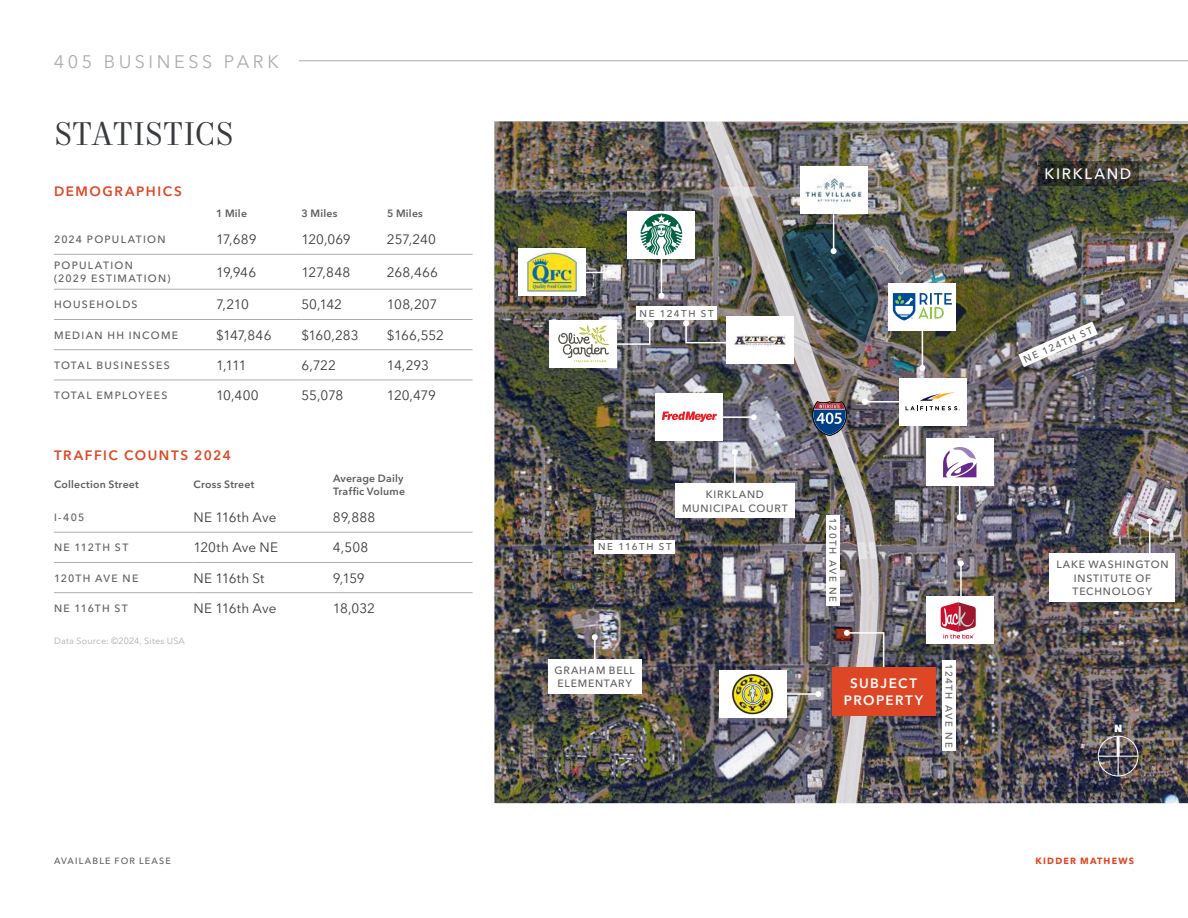
<style>
.page{position:relative;width:1188px;height:918px;background:#fff}
.page>*{position:absolute;margin:0;border:0;box-sizing:border-box;transform-origin:0 0}
.t1{font:33px "Mort Modern 08";letter-spacing:-.01em;color:#383b3d}
.t2{font:18px "Avenir Next LT Pro";letter-spacing:.195em;color:#afabac}
.t3{font:500 15px "Avenir Next LT Pro";letter-spacing:.11em;color:#fff}
.t4{font:13.5px "Avenir Next LT Pro";letter-spacing:-.005em;color:#383b3d}
.t5{font:600 13.5px "Avenir Next LT Pro";letter-spacing:.115em;color:#de4726}
.t6{font:600 13.5px/16.5px "Avenir Next LT Pro";letter-spacing:.105em;color:#fff;text-align:center}
.t7{font:500 10.5px/13.5px "Avenir Next LT Pro";letter-spacing:.075em;color:#5f5d5e;text-align:center}
.t8{font:600 10.5px/13.5px "Avenir Next LT Pro";letter-spacing:.025em;color:#5f5d5e}
.t9{font:500 10.5px "Avenir Next LT Pro";letter-spacing:.105em;color:#5f5d5e}
.t10{font:500 10.5px/13.5px "Avenir Next LT Pro";letter-spacing:.125em;color:#5f5d5e}
.t11{font:800 10.35px "Avenir Next LT Pro";color:#fff}
.t12{font:500 9.75px "Avenir Next LT Pro";letter-spacing:.16em;color:#5f5d5e}
.t13{font:9px "Avenir Next LT Pro";letter-spacing:.025em;color:#afabac}
.t14{font:500 9px "Avenir Next LT Pro";letter-spacing:.13em;color:#5f5d5e}
.t15{font:700 9px "Avenir Next LT Pro";letter-spacing:.13em;color:#de4726}
</style>
<div class="page">
<hr style="left:54px;top:254px;width:162px;height:1px;background:#afabac">
<hr style="left:216px;top:254px;width:86px;height:1px;background:#afabac">
<hr style="left:302px;top:254px;width:85px;height:1px;background:#afabac">
<hr style="left:387px;top:254px;width:85px;height:1px;background:#afabac">
<hr style="left:54px;top:289px;width:162px;height:1px;background:#afabac">
<hr style="left:216px;top:289px;width:86px;height:1px;background:#afabac">
<hr style="left:302px;top:289px;width:85px;height:1px;background:#afabac">
<hr style="left:387px;top:289px;width:85px;height:1px;background:#afabac">
<hr style="left:54px;top:319px;width:162px;height:1px;background:#afabac">
<hr style="left:216px;top:319px;width:86px;height:1px;background:#afabac">
<hr style="left:302px;top:319px;width:85px;height:1px;background:#afabac">
<hr style="left:387px;top:319px;width:85px;height:1px;background:#afabac">
<hr style="left:54px;top:349px;width:162px;height:1px;background:#afabac">
<hr style="left:216px;top:349px;width:86px;height:1px;background:#afabac">
<hr style="left:302px;top:349px;width:85px;height:1px;background:#afabac">
<hr style="left:387px;top:349px;width:85px;height:1px;background:#afabac">
<hr style="left:54px;top:380px;width:162px;height:1px;background:#afabac">
<hr style="left:216px;top:380px;width:86px;height:1px;background:#afabac">
<hr style="left:302px;top:380px;width:85px;height:1px;background:#afabac">
<hr style="left:387px;top:380px;width:85px;height:1px;background:#afabac">
<hr style="left:54px;top:532px;width:140px;height:1px;background:#afabac">
<hr style="left:54px;top:562px;width:140px;height:1px;background:#afabac">
<hr style="left:54px;top:592px;width:140px;height:1px;background:#afabac">
<hr style="left:194px;top:532px;width:139px;height:1px;background:#afabac">
<hr style="left:333px;top:532px;width:139px;height:1px;background:#afabac">
<hr style="left:194px;top:562px;width:139px;height:1px;background:#afabac">
<hr style="left:333px;top:562px;width:139px;height:1px;background:#afabac">
<hr style="left:194px;top:592px;width:139px;height:1px;background:#afabac">
<hr style="left:333px;top:592px;width:139px;height:1px;background:#afabac">
<img style="left:495px;top:122px;width:693px;height:681px">
<div style="left:1050px;top:554px;width:125px;height:48px;background:#fff"></div>
<svg style="left:1018px;top:322px;width:80px;height:45px"></svg>
<div style="left:595px;top:540px;width:80px;height:13px;background:#fff"></div>
<div style="left:636px;top:306px;width:81px;height:14px;background:#fff"></div>
<hr style="left:922px;top:330px;width:1px;height:38px;background:#fff">
<svg style="left:919px;top:365px;width:6px;height:6px"></svg>
<div style="left:889px;top:283px;width:67px;height:47px;background:#fff"></div>
<svg style="left:893px;top:293px;width:59px;height:28px"></svg>
<hr style="left:661px;top:258px;width:1px;height:38px;background:#fff">
<svg style="left:658px;top:293px;width:6px;height:6px"></svg>
<div style="left:628px;top:211px;width:67px;height:47px;background:#fff"></div>
<svg style="left:640px;top:213px;width:43px;height:43px"></svg>
<svg style="left:641px;top:214px;width:41px;height:41px"></svg>
<hr style="left:572px;top:272px;width:37px;height:1px;background:#fff">
<svg style="left:606px;top:269px;width:6px;height:6px"></svg>
<div style="left:518px;top:248px;width:68px;height:48px;background:#fff"></div>
<img style="left:527px;top:252px;width:51px;height:40px">
<div style="left:550px;top:320px;width:67px;height:47px;background:#fff"></div>
<svg style="left:558px;top:322px;width:95px;height:40px"></svg>
<svg style="left:683px;top:320px;width:19px;height:24px"></svg>
<div style="left:656px;top:393px;width:67px;height:47px;background:#fff"></div>
<svg style="left:662px;top:412px;width:40px;height:10px"></svg>
<div style="left:675px;top:483px;width:120px;height:35px;background:#fff"></div>
<div style="left:548px;top:659px;width:94px;height:35px;background:#fff"></div>
<hr style="left:594px;top:637px;width:2px;height:38px;background:#fff">
<svg style="left:592px;top:634px;width:6px;height:6px"></svg>
<hr style="left:960px;top:563px;width:2px;height:38px;background:#fff">
<svg style="left:958px;top:560px;width:6px;height:6px"></svg>
<div style="left:927px;top:597px;width:67px;height:47px;background:#fff"></div>
<svg style="left:941px;top:602px;width:35px;height:37px"></svg>
<hr style="left:1149px;top:521px;width:2px;height:38px;background:#fff">
<svg style="left:1147px;top:518px;width:6px;height:6px"></svg>
<div style="left:942px;top:661px;width:14px;height:90px;background:#fff"></div>
<hr style="left:959px;top:480px;width:1px;height:37px;background:#fff">
<svg style="left:957px;top:514px;width:6px;height:6px"></svg>
<div style="left:926px;top:439px;width:67px;height:47px;background:#fff"></div>
<svg style="left:943px;top:447px;width:33px;height:30px"></svg>
<hr style="left:865px;top:401px;width:37px;height:1px;background:#fff">
<div style="left:899px;top:378px;width:67px;height:47px;background:#fff"></div>
<svg style="left:906px;top:392px;width:54px;height:19px"></svg>
<div style="left:1098px;top:736px;width:40px;height:40px;border:1px solid #fff;border-radius:50%"></div>
<hr style="left:1117px;top:736px;width:3px;height:20px;background:#fff">
<hr style="left:1098px;top:756px;width:40px;height:1px;background:#fff">
<svg style="left:1118px;top:757px;width:1px;height:19px"></svg>
<svg style="left:1038px;top:161px;width:100px;height:25px;background:#33332b"></svg>
<img style="left:702px;top:121px;width:176px;height:683px">
<svg style="left:813px;top:402px;width:33px;height:33px"></svg>
<svg style="left:844px;top:630px;width:41px;height:37px;background:#a39c9f"></svg>
<div style="left:832px;top:667px;width:103px;height:49px;background:#de4726"></div>
<hr style="left:299px;top:61px;width:889px;height:1px;background:#afabac">
<h2 class="t2" style="left:54px;top:51px;width:226px">405 BUSINESS PARK</h2>
<h1 class="t1" style="left:54px;top:114px;width:181px">STATISTICS</h1>
<p class="t5" style="left:54px;top:183px;width:129px">DEMOGRAPHICS</p>
<p class="t8" style="left:216px;top:207px;width:33px">1 Mile</p>
<p class="t8" style="left:302px;top:207px;width:37px">3 Miles</p>
<p class="t8" style="left:387px;top:207px;width:37px">5 Miles</p>
<p class="t9" style="left:54px;top:233px;width:113px">2024 POPULATION</p>
<p class="t4" style="left:216px;top:232px;width:42px">17,689</p>
<p class="t4" style="left:301px;top:232px;width:51px">120,069</p>
<p class="t4" style="left:387px;top:232px;width:50px">257,240</p>
<p class="t10" style="left:54px;top:259px;width:118px">POPULATION<br>(2029 ESTIMATION)</p>
<p class="t4" style="left:216px;top:264px;width:42px">19,946</p>
<p class="t4" style="left:301px;top:264px;width:50px">127,848</p>
<p class="t4" style="left:387px;top:264px;width:52px">268,466</p>
<p class="t10" style="left:54px;top:298px;width:85px">HOUSEHOLDS</p>
<p class="t4" style="left:216px;top:297px;width:34px">7,210</p>
<p class="t4" style="left:301px;top:297px;width:42px">50,142</p>
<p class="t4" style="left:387px;top:297px;width:52px">108,207</p>
<p class="t10" style="left:54px;top:328px;width:126px">MEDIAN HH INCOME</p>
<p class="t4" style="left:216px;top:327px;width:57px">$147,846</p>
<p class="t4" style="left:301px;top:327px;width:59px">$160,283</p>
<p class="t4" style="left:387px;top:327px;width:59px">$166,552</p>
<p class="t9" style="left:54px;top:359px;width:117px">TOTAL BUSINESSES</p>
<p class="t4" style="left:216px;top:357px;width:32px">1,111</p>
<p class="t4" style="left:301px;top:357px;width:36px">6,722</p>
<p class="t4" style="left:387px;top:357px;width:44px">14,293</p>
<p class="t9" style="left:54px;top:389px;width:115px">TOTAL EMPLOYEES</p>
<p class="t4" style="left:216px;top:387px;width:44px">10,400</p>
<p class="t4" style="left:301px;top:387px;width:43px">55,078</p>
<p class="t4" style="left:387px;top:387px;width:50px">120,479</p>
<p class="t5" style="left:54px;top:447px;width:179px">TRAFFIC COUNTS 2024</p>
<p class="t8" style="left:54px;top:478px;width:86px">Collection Street</p>
<p class="t8" style="left:194px;top:478px;width:62px">Cross Street</p>
<p class="t8" style="left:333px;top:471px;width:74px">Average Daily<br>Traffic Volume</p>
<p class="t9" style="left:54px;top:511px;width:32px">I-405</p>
<p class="t4" style="left:194px;top:509px;width:84px">NE 116th Ave</p>
<p class="t4" style="left:333px;top:509px;width:44px">89,888</p>
<p class="t10" style="left:54px;top:541px;width:76px">NE 112TH ST</p>
<p class="t4" style="left:194px;top:540px;width:86px">120th Ave NE</p>
<p class="t4" style="left:333px;top:540px;width:37px">4,508</p>
<p class="t9" style="left:54px;top:572px;width:86px">120TH AVE NE</p>
<p class="t4" style="left:194px;top:570px;width:73px">NE 116th St</p>
<p class="t4" style="left:333px;top:570px;width:33px">9,159</p>
<p class="t9" style="left:54px;top:602px;width:75px">NE 116TH ST</p>
<p class="t4" style="left:194px;top:600px;width:84px">NE 116th Ave</p>
<p class="t4" style="left:333px;top:600px;width:44px">18,032</p>
<p class="t13" style="left:54px;top:635px;width:132px">Data Source: ©2024, Sites USA</p>
<p class="t12" style="left:639px;top:308px;width:76px">NE 124TH ST</p>
<p class="t7" style="left:682px;top:488px;width:107px">KIRKLAND<br>MUNICIPAL COURT</p>
<p class="t12" style="left:598px;top:541px;width:75px">NE 116TH ST</p>
<p class="t12" style="left:839px;top:518px;width:85px;rotate:90deg">120TH AVE NE</p>
<p class="t7" style="left:555px;top:663px;width:82px;text-align:left">GRAHAM BELL<br>ELEMENTARY</p>
<p class="t12" style="left:955px;top:664px;width:85px;rotate:90deg">124TH AVE NE</p>
<p class="t6" style="left:844px;top:675px;width:81px">SUBJECT<br>PROPERTY</p>
<p class="t3" style="left:1045px;top:165px;width:88px">KIRKLAND</p>
<p class="t12" style="left:1022px;top:354px;width:76px;rotate:-24deg">NE 124TH ST</p>
<p class="t7" style="left:1056px;top:558px;width:114px">LAKE WASHINGTON<br>INSTITUTE OF<br>TECHNOLOGY</p>
<p class="t11" style="left:1114px;top:722px;width:10px">N</p>
<p class="t14" style="left:54px;top:855px;width:118px">AVAILABLE FOR LEASE</p>
<p class="t15" style="left:1036px;top:855px;width:100px">KIDDER MATHEWS</p>
</div>
